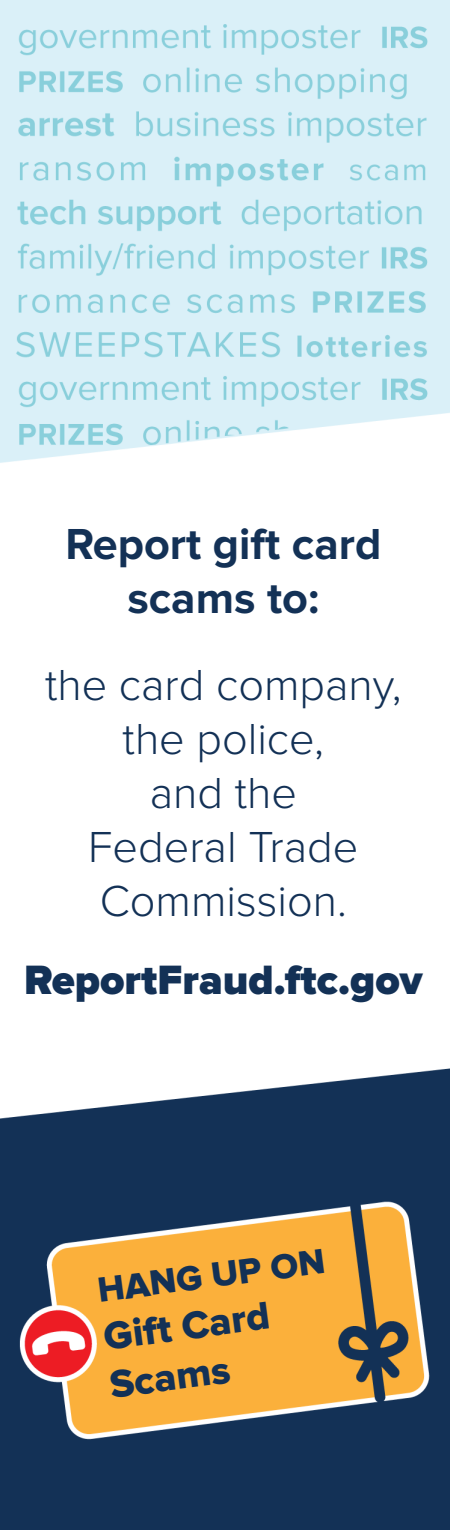
<style>
.page{position:relative;width:450px;height:1530px;background:#fff}
.page>*{position:absolute;margin:0;border:0;box-sizing:border-box;transform-origin:0 0}
.t1{font:300 45px/54px "Proxima Nova";color:#133156;text-align:center}
.t2{font:700 45px/54px "Proxima Nova";color:#133156;text-align:center}
.t3{font:900 42.5px "Proxima Nova";color:#133156}
.t4{font:40.25px/48.2px "Proxima Nova Extrabld";color:#133156}
.t5{font:36.25px "Proxima Nova Extrabld";color:#133156}
</style>
<div class="page">
<img style="left:0;top:0;width:450px;height:1530px">
<p class="t2" style="left:65px;top:518px;width:318px">Report gift card scams to:</p>
<p class="t1" style="left:45px;top:658px;width:358px">the card company, the police,<br>and the<br>Federal Trade<br>Commission.</p>
<p class="t3" style="left:24px;top:956px;width:400px">ReportFraud.ftc.gov</p>
<h1 class="t5" style="left:95px;top:1269px;width:230px;rotate:-7deg">HANG UP ON</h1>
<h1 class="t4" style="left:101px;top:1313px;width:169px;rotate:-7deg">Gift Card<br>Scams</h1>
</div>
